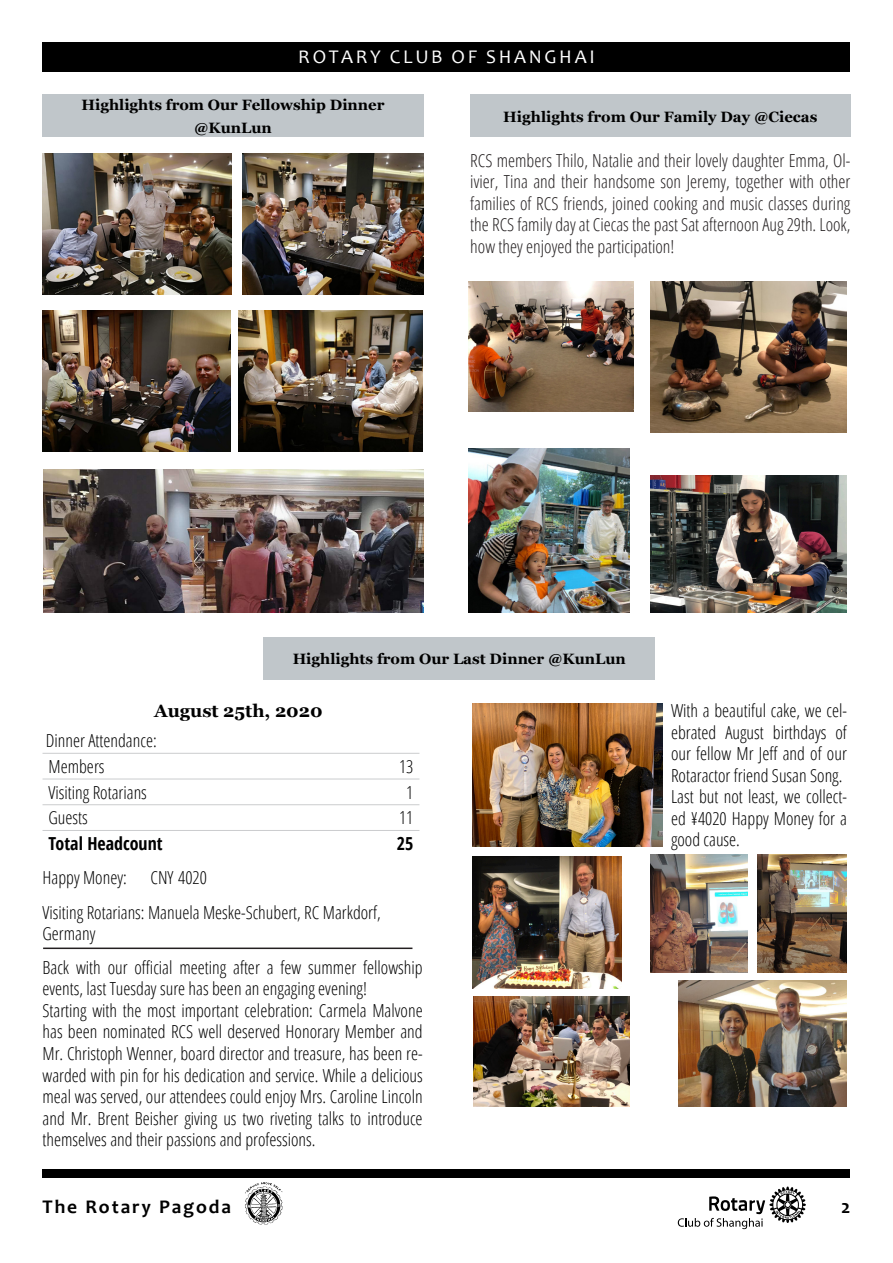
<style>
.page{position:relative;width:893px;height:1263px;background:#fff}
.page>*{position:absolute;margin:0;border:0;box-sizing:border-box;transform-origin:0 0}
.t1{font:19.5px "Candara";letter-spacing:.14em;color:#fff}
.t2{font:700 19.5px "Candara";letter-spacing:.1em;color:#000}
.t3{font:300 18px/21.5px "Open Sans Condensed";color:#000;text-align:justify}
.t4{font:300 18px/21.5px "Open Sans Condensed";color:#231f20;text-align:justify}
.t5{font:700 18px "Open Sans Condensed";color:#000}
.Georgia_black_12{font:700 18px "Georgia";color:#000}
.Georgia_black_12-2{font:700 15px "Georgia";color:#000}
</style>
<div class="page">
<div style="left:43px;top:43px;width:807px;height:29px;background:#000"></div>
<div style="left:43px;top:1169px;width:807px;height:9px;background:#000"></div>
<svg style="left:245px;top:1182px;width:38px;height:43px"></svg>
<svg style="left:678px;top:1186px;width:128px;height:43px"></svg>
<div style="left:264px;top:637px;width:391px;height:42px;background:#c0c6ca"></div>
<div style="left:43px;top:95px;width:380px;height:42px;background:#c0c6ca"></div>
<div style="left:470px;top:95px;width:380px;height:42px;background:#c0c6ca"></div>
<img style="left:242px;top:153px;width:181px;height:142px">
<img style="left:43px;top:153px;width:188px;height:142px">
<img style="left:43px;top:311px;width:187px;height:140px">
<img style="left:238px;top:311px;width:185px;height:140px">
<img style="left:43px;top:469px;width:380px;height:144px">
<svg style="left:43px;top:779px;width:376px;height:27px"></svg>
<hr style="left:43px;top:753px;width:188px;height:1px;background:#cbccce">
<hr style="left:231px;top:753px;width:188px;height:1px;background:#cbccce">
<hr style="left:43px;top:778px;width:188px;height:1px;background:#cbccce">
<hr style="left:231px;top:778px;width:188px;height:1px;background:#cbccce">
<hr style="left:43px;top:804px;width:188px;height:1px;background:#cbccce">
<hr style="left:231px;top:804px;width:188px;height:1px;background:#cbccce">
<hr style="left:43px;top:830px;width:188px;height:1px;background:#cbccce">
<hr style="left:231px;top:830px;width:188px;height:1px;background:#cbccce">
<img style="left:468px;top:282px;width:165px;height:130px">
<img style="left:651px;top:282px;width:195px;height:150px">
<img style="left:468px;top:449px;width:161px;height:164px">
<img style="left:651px;top:475px;width:195px;height:138px">
<img style="left:472px;top:703px;width:190px;height:143px">
<img style="left:678px;top:981px;width:168px;height:125px">
<img style="left:651px;top:855px;width:97px;height:118px">
<img style="left:758px;top:855px;width:88px;height:118px">
<img style="left:473px;top:857px;width:148px;height:131px">
<hr style="left:43px;top:947px;width:369px;height:2px;background:#231f20">
<img style="left:473px;top:996px;width:156px;height:110px">
<p class="t1" style="left:298px;top:44px;width:298px">ROTARY CLUB OF SHANGHAI</p>
<p class="Georgia_black_12-2" style="left:81px;top:93px;width:305px">Highlights from Our Fellowship Dinner</p>
<p class="Georgia_black_12-2" style="left:194px;top:117px;width:79px">@KunLun</p>
<p class="Georgia_black_12-2" style="left:503px;top:105px;width:316px">Highlights from Our Family Day @Ciecas</p>
<p class="t4" style="left:470px;top:149px;width:382px">RCS members Thilo, Natalie and their lovely daughter Emma, Ol&shy;ivier, Tina and their handsome son Jeremy, together with other families of RCS friends, joined cooking and music classes during the RCS family day at Ciecas the past Sat afternoon Aug 29th. Look, how they enjoyed the participation!</p>
<p class="Georgia_black_12-2" style="left:293px;top:647px;width:335px">Highlights from Our Last Dinner @KunLun</p>
<p class="Georgia_black_12" style="left:154px;top:697px;width:170px">August 25th, 2020</p>
<p class="t3" style="left:46px;top:729px;width:112px">Dinner Attendance:</p>
<p class="t3" style="left:49px;top:755px;width:58px">Members</p>
<p class="t3" style="left:399px;top:755px;width:16px">13</p>
<p class="t3" style="left:49px;top:781px;width:100px">Visiting Rotarians</p>
<p class="t3" style="left:406px;top:781px;width:9px">1</p>
<p class="t3" style="left:49px;top:807px;width:41px">Guests</p>
<p class="t3" style="left:399px;top:807px;width:16px">11</p>
<p class="t5" style="left:49px;top:831px;width:116px">Total Headcount</p>
<p class="t5" style="left:397px;top:831px;width:18px">25</p>
<p class="t3" style="left:43px;top:867px;width:86px">Happy Money:</p>
<p class="t3" style="left:151px;top:867px;width:58px">CNY 4020</p>
<p class="t3" style="left:43px;top:901px;width:340px">Visiting Rotarians: Manuela Meske-Schubert, RC Markdorf,<br>Germany</p>
<p class="t3" style="left:43px;top:956px;width:382px">Back with our official meeting after a few summer fellowship events, last Tuesday sure has been an engaging evening!</p>
<p class="t3" style="left:43px;top:999px;width:382px">Starting with the most important celebration: Carmela Malvone has been nominated RCS well deserved Honorary Member and Mr. Christoph Wenner, board director and treasure, has been re&shy;warded with pin for his dedication and service. While a delicious meal was served, our attendees could enjoy Mrs. Caroline Lincoln and Mr. Brent Beisher giving us two riveting talks to introduce themselves and their passions and professions.</p>
<p class="t3" style="left:671px;top:699px;width:177px">With a beautiful cake, we cel&shy;ebrated August birthdays of our fellow Mr Jeff and of our Rotaractor friend Susan Song.</p>
<p class="t3" style="left:671px;top:785px;width:177px">Last but not least, we collect&shy;ed ¥4020 Happy Money for a good cause.</p>
<p class="t2" style="left:43px;top:1194px;width:190px">The Rotary Pagoda</p>
<p class="t2" style="left:841px;top:1194px;width:11px">2</p>
</div>
